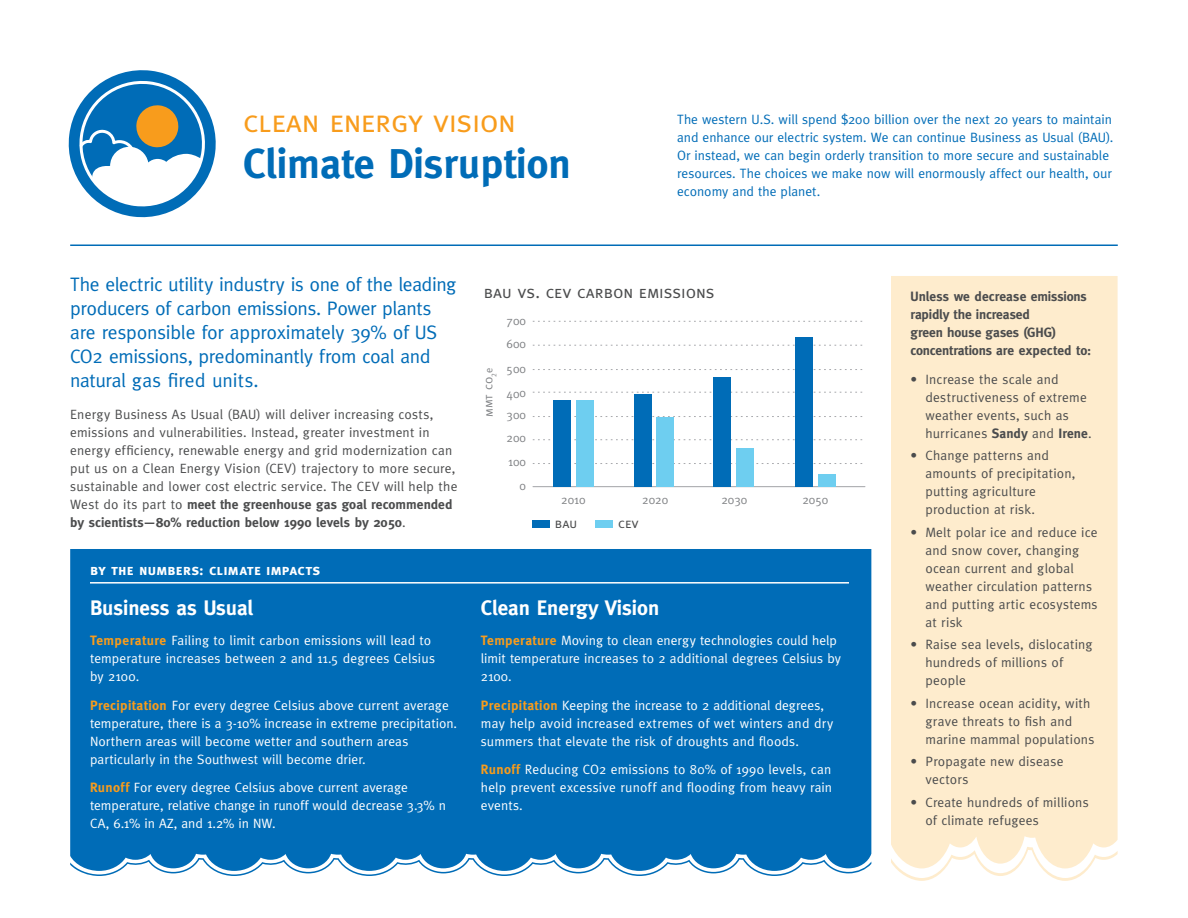
<style>
.page{position:relative;width:1188px;height:918px;background:#fff}
.page>*{position:absolute;margin:0;border:0;box-sizing:border-box;transform-origin:0 0}
.t1{font:700 41.85px "Meta";color:#006cb7}
.Title_head{font:31.35px "Meta Caps";letter-spacing:-.015em;color:#f89c1c}
.Comparison_table_hea{font:700 21px "Meta";color:#fff}
.Intro_paragraph{font:19.5px/24px "Meta";letter-spacing:-.015em;color:#006cb7}
.t2{font:17.4px "Meta Caps";color:#4b4c4d}
.Comparison_table{font:15px "Meta Bold Caps";letter-spacing:.01em;color:#fff}
.t3{font:13.95px "Meta Caps";color:#4b4c4d}
.Body_copy{font:13.5px/18px "Meta";letter-spacing:.015em;color:#4b4c4d}
.Comparison_body{font:13.5px/18px "Meta";letter-spacing:.005em;color:#fff}
.Crossoads_paragraph{font:13.5px/18px "Meta";color:#006cb7}
.Body_copy-2{font:700 13.5px/18px "Meta";letter-spacing:-.005em;color:#4b4c4d}
.t4{font:12.3px/22.6px "Meta";letter-spacing:-.01em;color:#808285}
.t5{font:12.15px "Meta Caps";color:#808285}
.s1{font-weight:700}
.s2{font-weight:700;color:#f89c1c}
.s3{font-family:"Meta";font-size:10.35px}
</style>
<div class="page">
<svg style="left:896px;top:868px;width:193px;height:13px"></svg>
<div style="left:891px;top:276px;width:227px;height:592px;background:#feeccd"></div>
<svg style="left:79px;top:871px;width:782px;height:5px"></svg>
<div style="left:70px;top:549px;width:801px;height:322px;background:#006cb7"></div>
<svg style="left:68px;top:70px;width:148px;height:148px"></svg>
<hr style="left:70px;top:245px;width:1048px;height:1px;background:#006cb7">
<hr style="left:90px;top:582px;width:759px;height:2px;background:#fff">
<svg style="left:533px;top:463px;width:330px;height:1px"></svg>
<svg style="left:533px;top:439px;width:330px;height:1px"></svg>
<svg style="left:533px;top:416px;width:330px;height:1px"></svg>
<svg style="left:533px;top:392px;width:330px;height:1px"></svg>
<svg style="left:533px;top:369px;width:330px;height:1px"></svg>
<svg style="left:533px;top:345px;width:330px;height:1px"></svg>
<svg style="left:533px;top:321px;width:330px;height:1px"></svg>
<hr style="left:533px;top:486px;width:332px;height:1px;background:#a8a9ad">
<div style="left:576px;top:401px;width:18px;height:86px;background:#6ecef0"></div>
<div style="left:553px;top:401px;width:18px;height:86px;background:#006cb7"></div>
<div style="left:634px;top:394px;width:18px;height:93px;background:#006cb7"></div>
<div style="left:656px;top:417px;width:18px;height:70px;background:#6ecef0"></div>
<div style="left:736px;top:448px;width:18px;height:39px;background:#6ecef0"></div>
<div style="left:818px;top:474px;width:18px;height:13px;background:#6ecef0"></div>
<div style="left:713px;top:377px;width:18px;height:110px;background:#006cb7"></div>
<div style="left:795px;top:337px;width:18px;height:150px;background:#006cb7"></div>
<div style="left:532px;top:520px;width:18px;height:8px;background:#006cb7"></div>
<div style="left:595px;top:520px;width:18px;height:8px;background:#6ecef0"></div>
<p class="Title_head" style="left:243px;top:103px;width:274px">clean energy vision</p>
<p class="t1" style="left:243px;top:139px;width:329px">Climate Disruption</p>
<p class="Crossoads_paragraph" style="left:677px;top:111px;width:438px">The western U.S. will spend $200 billion over the next 20 years to maintain and enhance our electric system. We can continue Business as Usual (BAU).<br>Or instead, we can begin orderly transition to more secure and sustainable resources. The choices we make now will enormously affect our health, our economy and the planet.</p>
<p class="Intro_paragraph" style="left:70px;top:272px;width:388px">The electric utility industry is one of the leading producers of carbon emissions. Power plants are responsible for approximately 39% of US CO2 emissions, predominantly from coal and natural gas fired units.</p>
<p class="Body_copy" style="left:70px;top:405px;width:389px">Energy Business As Usual (BAU) will deliver increasing costs, emissions and vulnerabilities. Instead, greater investment in energy efficiency, renewable energy and grid modernization can put us on a Clean Energy Vision (CEV) trajectory to more secure, sustainable and lower cost electric service. The CEV will help the West do its part to <span class="s1">meet the greenhouse gas goal recommended by scientists—80% reduction below 1990 levels by 2050</span>.</p>
<p class="Comparison_table" style="left:90px;top:561px;width:232px">by the numbers: climate impacts</p>
<p class="Comparison_table_hea" style="left:90px;top:596px;width:165px">Business as Usual</p>
<p class="Comparison_body" style="left:90px;top:632px;width:347px"><span class="s2">Temperature</span> Failing to limit carbon emissions will lead to temperature increases between 2 and 11.5 degrees Celsius by 2100.</p>
<p class="Comparison_body" style="left:90px;top:696px;width:369px"><span class="s2">Precipitation</span> For every degree Celsius above current average temperature, there is a 3-10% increase in extreme precipitation.<br>Northern areas will become wetter and southern areas particularly in the Southwest will become drier.</p>
<p class="Comparison_body" style="left:90px;top:779px;width:358px"><span class="s2">Runoff</span> For every degree Celsius above current average temperature, relative change in runoff would decrease 3.3% n<br>CA, 6.1% in AZ, and 1.2% in NW.</p>
<p class="t2" style="left:484px;top:282px;width:232px">bau vs. cev carbon emissions</p>
<p class="t5" style="left:481px;top:417px;width:51px;rotate:-90deg">mmt co<sub>2</sub><span class="s3">e</span></p>
<p class="t4" style="left:507px;top:310px;width:21px">700<br>600</p>
<p class="t4" style="left:507px;top:357px;width:21px">500</p>
<p class="t4" style="left:507px;top:382px;width:21px;line-height:21.6px">400<br>300</p>
<p class="t4" style="left:507px;top:426px;width:21px;line-height:24px">200<br>100</p>
<p class="t4" style="left:520px;top:475px;width:8px">0</p>
<p class="t4" style="left:561px;top:488px;width:26px">2010</p>
<p class="t4" style="left:642px;top:488px;width:28px">2020</p>
<p class="t4" style="left:721px;top:488px;width:28px">2030</p>
<p class="t4" style="left:802px;top:488px;width:28px">2050</p>
<p class="t3" style="left:555px;top:515px;width:24px">bau</p>
<p class="t3" style="left:618px;top:515px;width:22px">cev</p>
<p class="Comparison_table_hea" style="left:481px;top:596px;width:180px">Clean Energy Vision</p>
<p class="Comparison_body" style="left:481px;top:632px;width:362px"><span class="s2">Temperature</span> Moving to clean energy technologies could help limit temperature increases to 2 additional degrees Celsius by<br>2100.</p>
<p class="Comparison_body" style="left:481px;top:696px;width:354px"><span class="s2">Precipitation</span> Keeping the increase to 2 additional degrees, may help avoid increased extremes of wet winters and dry summers that elevate the risk of droughts and floods.</p>
<p class="Comparison_body" style="left:481px;top:761px;width:353px;text-align:justify"><span class="s2">Runoff</span> Reducing CO2 emissions to 80% of 1990 levels, can help prevent excessive runoff and flooding from heavy rain events.</p>
<p class="Body_copy-2" style="left:911px;top:288px;width:182px">Unless we decrease emissions rapidly the increased<br>green house gases (GHG) concentrations are expected to:</p>
<p class="Body_copy" style="left:926px;top:370px;width:168px;text-indent:-15px">• Increase the scale and destructiveness of extreme weather events, such as hurricanes <span class="s1">Sandy</span> and <span class="s1">Irene</span>.</p>
<p class="Body_copy" style="left:926px;top:447px;width:151px;text-indent:-15px">• Change patterns and amounts of precipitation, putting agriculture production at risk.</p>
<p class="Body_copy" style="left:926px;top:523px;width:174px;text-indent:-15px">• Melt polar ice and reduce ice and snow cover, changing ocean current and global weather circulation patterns and putting artic ecosystems at risk</p>
<p class="Body_copy" style="left:926px;top:636px;width:169px;text-indent:-15px">• Raise sea levels, dislocating hundreds of millions of people</p>
<p class="Body_copy" style="left:926px;top:694px;width:170px;text-indent:-15px">• Increase ocean acidity, with grave threats to fish and marine mammal populations</p>
<p class="Body_copy" style="left:926px;top:753px;width:140px;text-indent:-15px">• Propagate new disease vectors</p>
<p class="Body_copy" style="left:926px;top:793px;width:165px;text-indent:-15px">• Create hundreds of millions of climate refugees</p>
</div>
